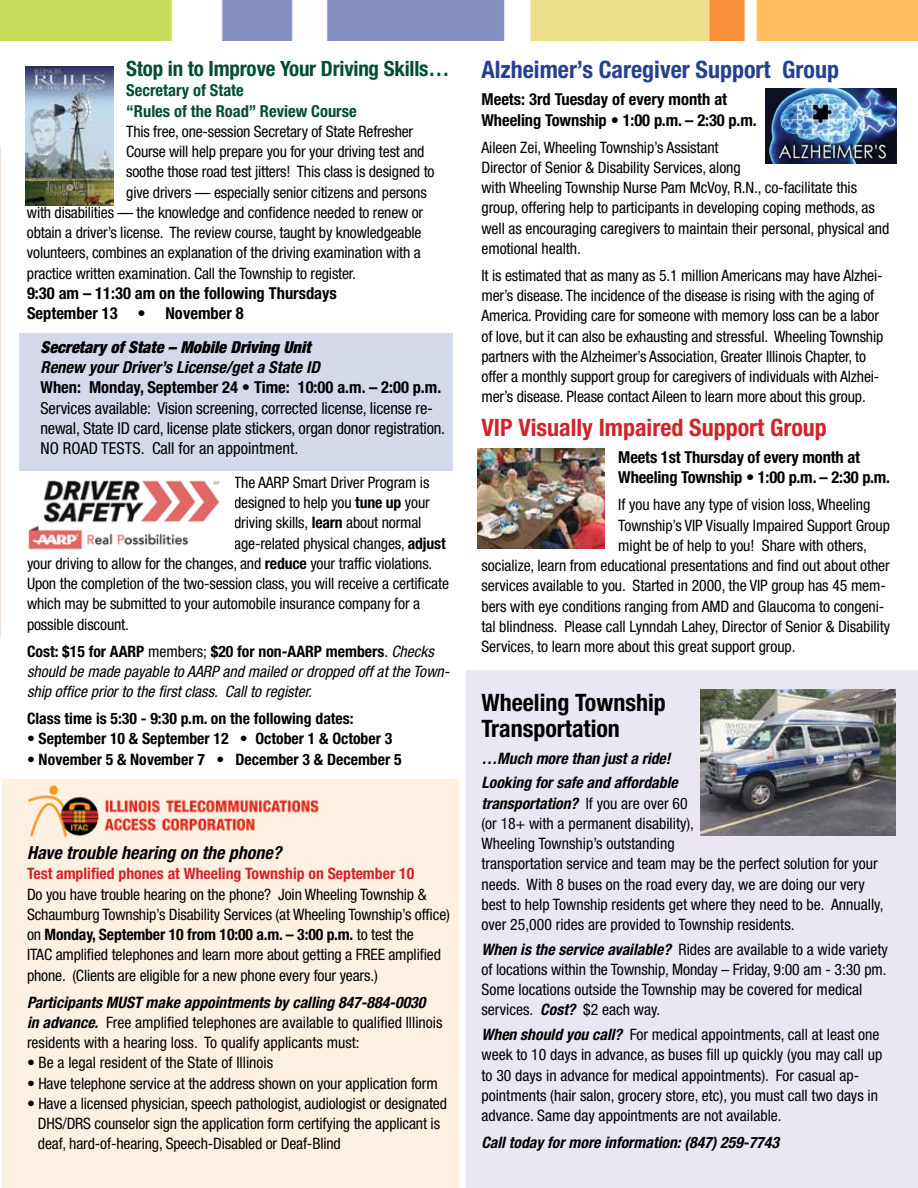
<style>
.page{position:relative;width:918px;height:1188px;background:#fff}
.page>*{position:absolute;margin:0;border:0;box-sizing:border-box;transform-origin:0 0}
.t1{font:700 condensed 24px "Helvetica Neue LT Std";color:#25408f}
.t2{font:700 condensed 24px "Helvetica Neue LT Std";color:#d2232a}
.t3{font:700 condensed 24px/25.5px "Helvetica Neue LT Std";color:#000}
.t4{font:700 condensed 21px "Helvetica Neue LT Std";letter-spacing:-.01em;color:#004d36}
.t5{font:italic 700 condensed 18px "Helvetica Neue LT Std";color:#000}
.t6{font:700 condensed 16.5px/20.2px "Helvetica Neue LT Std";color:#000}
.t7{font:condensed 16.5px/20.2px "Helvetica Neue LT Std";letter-spacing:-.01em;color:#000}
.t8{font:700 condensed 16.5px/20.2px "Helvetica Neue LT Std";color:#004d36}
.t9{font:italic 700 condensed 16.5px "Helvetica Neue LT Std";color:#000}
.t10{font:italic 900 condensed 16.5px "Helvetica Neue LT Std";color:#000}
.t11{font:condensed 15.75px/20.2px "Helvetica Neue LT Std";letter-spacing:-.01em;color:#000}
.t12{font:italic condensed 15.75px/20.2px "Helvetica Neue LT Std";color:#000}
.t13{font:700 condensed 15.75px "Helvetica Neue LT Std";color:#000}
.t14{font:italic 700 condensed 15.75px/24.6px "Helvetica Neue LT Std";color:#000}
.t15{font:700 condensed 15.75px "Helvetica Neue LT Std";color:#d2232a}
.s1{font-weight:700}
.s2{font-weight:700;font-style:normal}
.s3{font-style:normal}
.s4{font-weight:700;font-style:italic}
</style>
<div class="page">
<div style="left:2px;top:780px;width:457px;height:408px;background:#fff1e2"></div>
<div style="left:466px;top:670px;width:452px;height:518px;background:#ebe7f2"></div>
<div style="left:20px;top:333px;width:433px;height:138px;background:#d4d9e9"></div>
<hr style="left:0;top:147px;width:1px;height:491px;background:#be4f18">
<img style="left:0;top:0;width:505px;height:40px">
<img style="left:530px;top:0;width:388px;height:40px">
<img style="left:26px;top:67px;width:87px;height:138px">
<img style="left:28px;top:480px;width:192px;height:70px">
<img style="left:700px;top:689px;width:195px;height:146px">
<img style="left:765px;top:88px;width:132px;height:76px">
<img style="left:477px;top:449px;width:128px;height:99px">
<h2 class="t4" style="left:126px;top:56px;width:325px">Stop in to Improve Your Driving Skills…</h2>
<p class="t8" style="left:126px;top:80px;width:232px">Secretary of State<br>“Rules of the Road” Review Course</p>
<p class="t11" style="left:126px;top:121px;width:289px">This free, one-session Secretary of State Refresher</p>
<p class="t11" style="left:126px;top:141px;width:300px">Course will help prepare you for your driving test and</p>
<p class="t11" style="left:126px;top:162px;width:310px">soothe those road test jitters! This class is designed to</p>
<p class="t11" style="left:126px;top:182px;width:302px">give drivers — especially senior citizens and persons</p>
<p class="t11" style="left:27px;top:202px;width:398px">with disabilities — the knowledge and confidence needed to renew or</p>
<p class="t11" style="left:27px;top:222px;width:396px">obtain a driver’s license. The review course, taught by knowledgeable</p>
<p class="t11" style="left:27px;top:243px;width:395px">volunteers, combines an explanation of the driving examination with a</p>
<p class="t11" style="left:27px;top:263px;width:331px">practice written examination. Call the Township to register.</p>
<p class="t6" style="left:27px;top:283px;width:311px">9:30 am – 11:30 am on the following Thursdays<br>September 13 • November 8</p>
<p class="t10" style="left:40px;top:337px;width:272px">Secretary of State – Mobile Driving Unit</p>
<p class="t9" style="left:40px;top:357px;width:281px">Renew your Driver’s License/get a State ID</p>
<p class="t6" style="left:40px;top:377px;width:402px">When: Monday, September 24 • Time: 10:00 a.m. – 2:00 p.m.</p>
<p class="t7" style="left:40px;top:398px;width:406px">Services available: Vision screening, corrected license, license re&shy;newal, State ID card, license plate stickers, organ donor registration.<br>NO ROAD TESTS. Call for an appointment.</p>
<p class="t11" style="left:234px;top:472px;width:197px">The AARP Smart Driver Program is</p>
<p class="t11" style="left:234px;top:492px;width:197px">designed to help you <span class="s1">tune up</span> your</p>
<p class="t11" style="left:234px;top:513px;width:189px">driving skills, <span class="s1">learn</span> about normal</p>
<p class="t11" style="left:234px;top:533px;width:213px">age-related physical changes, <span class="s1">adjust</span></p>
<p class="t11" style="left:27px;top:553px;width:407px">your driving to allow for the changes, and <span class="s1">reduce</span> your traffic violations.</p>
<p class="t11" style="left:27px;top:573px;width:424px">Upon the completion of the two-session class, you will receive a certificate</p>
<p class="t11" style="left:27px;top:594px;width:395px">which may be submitted to your automobile insurance company for a</p>
<p class="t11" style="left:27px;top:614px;width:103px">possible discount.</p>
<p class="t12" style="left:27px;top:641px;width:424px"><span class="s2">Cost: $15 for AARP</span> <span class="s3">members;</span> <span class="s2">$20 for non-AARP members</span><span class="s3">.</span> Checks should be made payable to AARP and mailed or dropped off at the Town&shy;ship office prior to the first class. Call to register.</p>
<p class="t13" style="left:27px;top:709px;width:328px">Class time is 5:30 - 9:30 p.m. on the following dates:</p>
<p class="t13" style="left:27px;top:729px;width:367px">• September 10 &amp; September 12 • October 1 &amp; October 3</p>
<p class="t13" style="left:27px;top:750px;width:376px">• November 5 &amp; November 7 • December 3 &amp; December 5</p>
<p class="t5" style="left:27px;top:842px;width:256px">Have trouble hearing on the phone?</p>
<p class="t15" style="left:27px;top:864px;width:389px">Test amplified phones at Wheeling Township on September 10</p>
<p class="t11" style="left:27px;top:884px;width:424px">Do you have trouble hearing on the phone? Join Wheeling Township &amp; Schaumburg Township’s Disability Services (at Wheeling Township’s office) on <span class="s1">Monday, September 10 from 10:00 a.m. – 3:00 p.m.</span> to test the<br>ITAC amplified telephones and learn more about getting a FREE amplified phone. (Clients are eligible for a new phone every four years.)</p>
<p class="t11" style="left:27px;top:992px;width:417px"><span class="s4">Participants MUST make appointments by calling 847-884-0030<br>in advance.</span> Free amplified telephones are available to qualified Illinois residents with a hearing loss. To qualify applicants must:</p>
<p class="t11" style="left:27px;top:1053px;width:248px">• Be a legal resident of the State of Illinois</p>
<p class="t11" style="left:27px;top:1073px;width:412px">• Have telephone service at the address shown on your application form</p>
<p class="t11" style="left:38px;top:1093px;width:411px;text-indent:-11px">• Have a licensed physician, speech pathologist, audiologist or designated<br>DHS/DRS counselor sign the application form certifying the applicant is deaf, hard-of-hearing, Speech-Disabled or Deaf-Blind</p>
<h1 class="t1" style="left:482px;top:55px;width:359px">Alzheimer’s Caregiver Support Group</h1>
<p class="t6" style="left:482px;top:89px;width:277px">Meets: 3rd Tuesday of every month at<br>Wheeling Township • 1:00 p.m. – 2:30 p.m.</p>
<p class="t11" style="left:482px;top:137px;width:409px">Aileen Zei, Wheeling Township’s Assistant<br>Director of Senior &amp; Disability Services, along<br>with Wheeling Township Nurse Pam McVoy, R.N., co-facilitate this group, offering help to participants in developing coping methods, as well as encouraging caregivers to maintain their personal, physical and emotional health.</p>
<p class="t11" style="left:482px;top:265px;width:403px">It is estimated that as many as 5.1 million Americans may have Alzhei&shy;mer’s disease. The incidence of the disease is rising with the aging of America. Providing care for someone with memory loss can be a labor of love, but it can also be exhausting and stressful. Wheeling Township partners with the Alzheimer’s Association, Greater Illinois Chapter, to offer a monthly support group for caregivers of individuals with Alzhei&shy;mer’s disease. Please contact Aileen to learn more about this group.</p>
<h1 class="t2" style="left:482px;top:413px;width:347px">VIP Visually Impaired Support Group</h1>
<p class="t6" style="left:618px;top:447px;width:273px">Meets 1st Thursday of every month at<br>Wheeling Township • 1:00 p.m. – 2:30 p.m.</p>
<p class="t11" style="left:618px;top:494px;width:254px">If you have any type of vision loss, Wheeling</p>
<p class="t11" style="left:618px;top:515px;width:273px">Township’s VIP Visually Impaired Support Group</p>
<p class="t11" style="left:618px;top:535px;width:250px">might be of help to you! Share with others,</p>
<p class="t11" style="left:481px;top:555px;width:410px">socialize, learn from educational presentations and find out about other</p>
<p class="t11" style="left:481px;top:575px;width:406px">services available to you. Started in 2000, the VIP group has 45 mem-</p>
<p class="t11" style="left:481px;top:596px;width:404px">bers with eye conditions ranging from AMD and Glaucoma to congeni-</p>
<p class="t11" style="left:481px;top:616px;width:410px">tal blindness. Please call Lynndah Lahey, Director of Senior &amp; Disability</p>
<p class="t11" style="left:481px;top:636px;width:316px">Services, to learn more about this great support group.</p>
<h1 class="t3" style="left:482px;top:690px;width:186px">Wheeling Township<br>Transportation</h1>
<p class="t14" style="left:482px;top:746px;width:198px">…Much more than just a ride!<br>Looking for safe and affordable</p>
<p class="t11" style="left:482px;top:793px;width:404px"><span class="s4">transportation?</span> If you are over 60<br>(or 18+ with a permanent disability),<br>Wheeling Township’s outstanding<br>transportation service and team may be the perfect solution for your needs. With 8 buses on the road every day, we are doing our very best to help Township residents get where they need to be. Annually, over 25,000 rides are provided to Township residents.</p>
<p class="t11" style="left:482px;top:939px;width:408px"><span class="s4">When is the service available?</span> Rides are available to a wide variety of locations within the Township, Monday – Friday, 9:00 am - 3:30 pm.<br>Some locations outside the Township may be covered for medical services. <span class="s4">Cost?</span> $2 each way.</p>
<p class="t11" style="left:482px;top:1024px;width:402px"><span class="s4">When should you call?</span> For medical appointments, call at least one week to 10 days in advance, as buses fill up quickly (you may call up to 30 days in advance for medical appointments). For casual ap&shy;pointments (hair salon, grocery store, etc), you must call two days in advance. Same day appointments are not available.</p>
<p class="t14" style="left:482px;top:1130px;width:299px">Call today for more information: (847) 259-7743</p>
</div>
